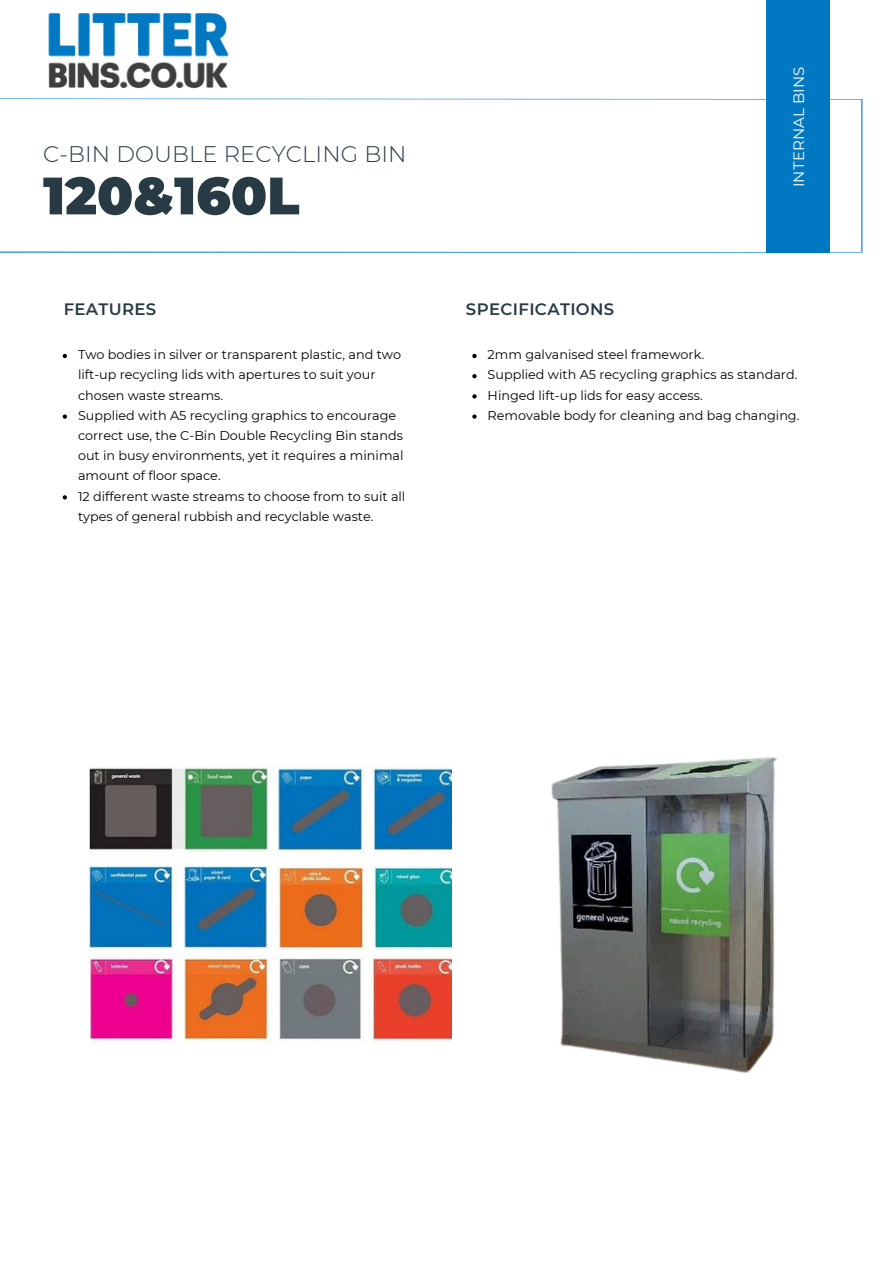
<style>
.page{position:relative;width:894px;height:1264px;background:#fff}
.page>*{position:absolute;margin:0;border:0;box-sizing:border-box;transform-origin:0 0}
.t1{font:900 52.5px "Montserrat";color:#283b45}
.t2{font:300 22.5px "Montserrat";letter-spacing:.005em;color:#283b45}
.t3{font:600 16.5px "Montserrat";letter-spacing:.02em;color:#283b45}
.t4{font:15px "Montserrat";letter-spacing:.01em;color:#fff}
.t5{font:12.75px/20.2px "Montserrat";color:#000}
</style>
<div class="page">
<svg style="left:0;top:98px;width:862px;height:155px"></svg>
<div style="left:765px;top:0;width:64px;height:252px;background:#0078c2"></div>
<img style="left:551px;top:757px;width:226px;height:316px">
<img style="left:89px;top:766px;width:363px;height:277px">
<svg style="left:63px;top:354px;width:4px;height:4px"></svg>
<svg style="left:63px;top:414px;width:4px;height:5px"></svg>
<svg style="left:63px;top:495px;width:4px;height:4px"></svg>
<svg style="left:472px;top:354px;width:4px;height:4px"></svg>
<svg style="left:472px;top:374px;width:4px;height:4px"></svg>
<svg style="left:472px;top:394px;width:4px;height:4px"></svg>
<svg style="left:472px;top:414px;width:4px;height:5px"></svg>
<img style="left:48px;top:13px;width:181px;height:76px">
<p class="t2" style="left:43px;top:140px;width:365px">C-BIN DOUBLE RECYCLING BIN</p>
<p class="t1" style="left:43px;top:163px;width:258px">120&amp;160L</p>
<p class="t4" style="left:789px;top:187px;width:124px;rotate:-90deg">WHEELED BINS</p>
<p class="t4" style="left:789px;top:187px;width:122px;rotate:-90deg">INTERNAL BINS</p>
<h4 class="t3" style="left:64px;top:299px;width:94px">FEATURES</h4>
<h4 class="t3" style="left:466px;top:299px;width:150px">SPECIFICATIONS</h4>
<h3 class="t5" style="left:78px;top:344px;width:324px">Two bodies in silver or transparent plastic, and two lift-up recycling lids with apertures to suit your chosen waste streams.</h3>
<h3 class="t5" style="left:78px;top:405px;width:327px">Supplied with A5 recycling graphics to encourage correct use, the C-Bin Double Recycling Bin stands out in busy environments, yet it requires a minimal amount of floor space.</h3>
<p class="t5" style="left:78px;top:486px;width:329px">12 different waste streams to choose from to suit all types of general rubbish and recyclable waste.</p>
<p class="t5" style="left:487px;top:344px;width:218px">2mm galvanised steel framework.</p>
<p class="t5" style="left:487px;top:365px;width:311px">Supplied with A5 recycling graphics as standard.</p>
<p class="t5" style="left:487px;top:385px;width:216px">Hinged lift-up lids for easy access.</p>
<p class="t5" style="left:487px;top:405px;width:313px">Removable body for cleaning and bag changing.</p>
</div>
